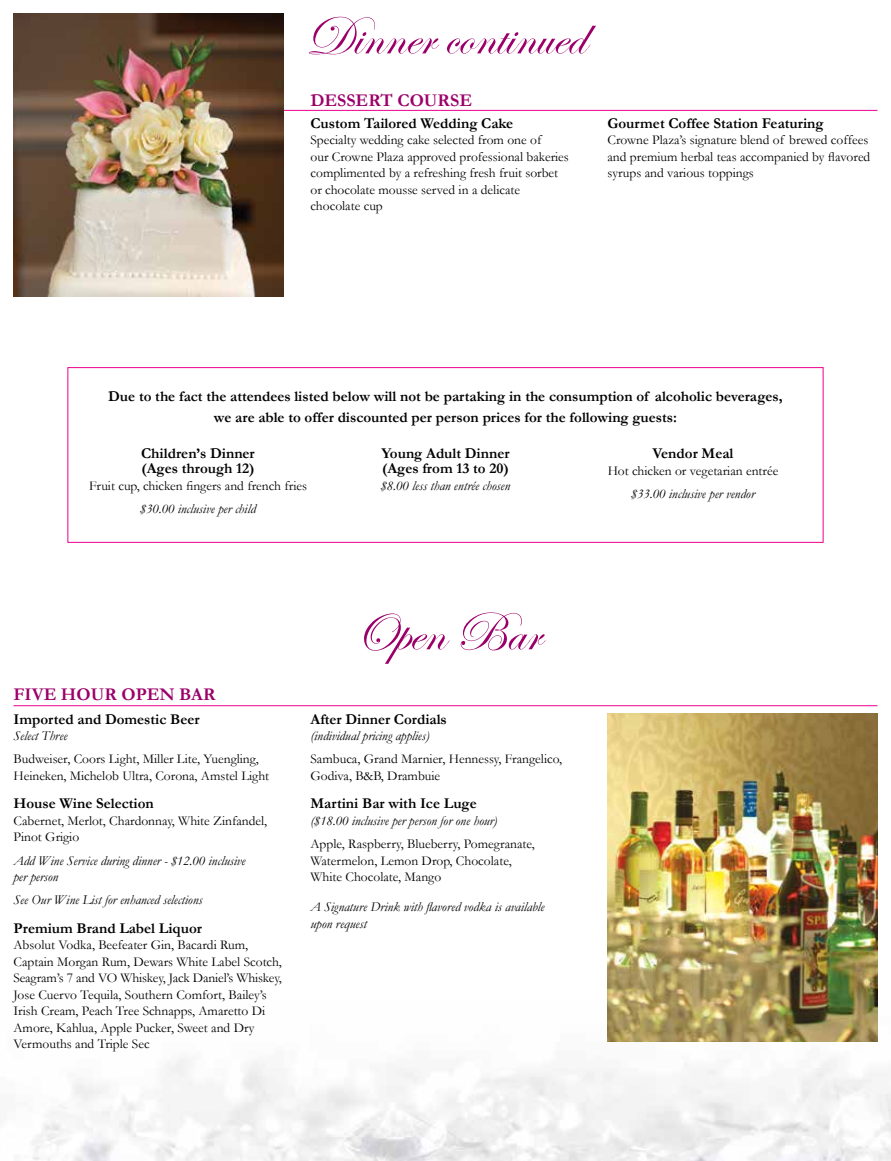
<style>
.page{position:relative;width:891px;height:1161px;background:#fff}
.page>*{position:absolute;margin:0;border:0;box-sizing:border-box;transform-origin:0 0}
.t1{font:55.5px "Edwardian Script ITC";color:#9b006a}
.t2{font:700 18px "Garamond";color:#9b006a}
.t3{font:700 15px/15px "Garamond";color:#000}
.t4{font:13.5px/16.5px "Garamond";color:#000}
.t5{font:italic 13.5px/16.5px "Garamond";color:#000}
</style>
<div class="page">
<img style="left:32px;top:999px;width:859px;height:162px">
<hr style="left:14px;top:110px;width:864px;height:1px;background:#ec008c">
<hr style="left:14px;top:705px;width:864px;height:1px;background:#ec008c">
<div style="left:68px;top:367px;width:756px;height:176px;border:1px solid #ec008c"></div>
<img style="left:608px;top:714px;width:270px;height:328px">
<img style="left:14px;top:14px;width:270px;height:283px">
<h1 class="t1" style="left:305px;top:6px;width:282px">Dinner continued</h1>
<h2 class="t2" style="left:310px;top:88px;width:163px">DESSERT COURSE</h2>
<p class="t3" style="left:310px;top:116px;width:204px">Custom Tailored Wedding Cake</p>
<p class="t4" style="left:310px;top:132px;width:260px">Specialty wedding cake selected from one of<br>our Crowne Plaza approved professional bakeries complimented by a refreshing fresh fruit sorbet or chocolate mousse served in a delicate chocolate cup</p>
<p class="t3" style="left:608px;top:116px;width:218px">Gourmet Coffee Station Featuring</p>
<p class="t4" style="left:608px;top:132px;width:264px">Crowne Plaza’s signature blend of brewed coffees and premium herbal teas accompanied by flavored syrups and various toppings</p>
<p class="t3" style="left:108px;top:387px;width:676px;line-height:20.2px;text-align:center">Due to the fact the attendees listed below will not be partaking in the consumption of alcoholic beverages, we are able to offer discounted per person prices for the following guests:</p>
<p class="t3" style="left:141px;top:446px;width:115px">Children’s Dinner (Ages through 12)</p>
<p class="t4" style="left:89px;top:477px;width:220px">Fruit cup, chicken fingers and french fries</p>
<p class="t5" style="left:140px;top:500px;width:117px">$30.00 inclusive per child</p>
<h2 class="t2" style="left:14px;top:682px;width:204px">FIVE HOUR OPEN BAR</h2>
<p class="t3" style="left:381px;top:446px;width:130px">Young Adult Dinner (Ages from 13 to 20)</p>
<p class="t5" style="left:381px;top:477px;width:131px">$8.00 less than entrée chosen</p>
<h1 class="t1" style="left:351px;top:602px;width:191px">Open Bar</h1>
<p class="t3" style="left:14px;top:711px;width:188px">Imported and Domestic Beer</p>
<p class="t5" style="left:14px;top:727px;width:55px">Select Three</p>
<p class="t4" style="left:14px;top:751px;width:257px">Budweiser, Coors Light, Miller Lite, Yuengling,<br>Heineken, Michelob Ultra, Corona, Amstel Light</p>
<p class="t3" style="left:14px;top:796px;width:142px">House Wine Selection</p>
<p class="t4" style="left:14px;top:812px;width:255px">Cabernet, Merlot, Chardonnay, White Zinfandel,<br>Pinot Grigio</p>
<p class="t5" style="left:14px;top:852px;width:234px">Add Wine Service during dinner - $12.00 inclusive per person</p>
<p class="t5" style="left:14px;top:892px;width:190px">See Our Wine List for enhanced selections</p>
<p class="t3" style="left:14px;top:921px;width:190px">Premium Brand Label Liquor</p>
<p class="t4" style="left:14px;top:937px;width:270px">Absolut Vodka, Beefeater Gin, Bacardi Rum, Captain Morgan Rum, Dewars White Label Scotch, Seagram’s 7 and VO Whiskey, Jack Daniel’s Whiskey, Jose Cuervo Tequila, Southern Comfort, Bailey’s Irish Cream, Peach Tree Schnapps, Amaretto Di Amore, Kahlua, Apple Pucker, Sweet and Dry Vermouths and Triple Sec</p>
<p class="t3" style="left:310px;top:711px;width:138px">After Dinner Cordials</p>
<p class="t5" style="left:310px;top:727px;width:120px">(individual pricing applies)</p>
<p class="t4" style="left:310px;top:751px;width:253px">Sambuca, Grand Marnier, Hennessy, Frangelico,<br>Godiva, B&amp;B, Drambuie</p>
<p class="t3" style="left:310px;top:796px;width:168px">Martini Bar with Ice Luge</p>
<p class="t5" style="left:310px;top:812px;width:188px">($18.00 inclusive per person for one hour)</p>
<p class="t4" style="left:310px;top:835px;width:226px">Apple, Raspberry, Blueberry, Pomegranate,<br>Watermelon, Lemon Drop, Chocolate,<br>White Chocolate, Mango</p>
<p class="t5" style="left:310px;top:898px;width:235px">A Signature Drink with flavored vodka is available upon request</p>
<p class="t3" style="left:653px;top:446px;width:82px">Vendor Meal</p>
<p class="t4" style="left:608px;top:462px;width:172px">Hot chicken or vegetarian entrée</p>
<p class="t5" style="left:631px;top:485px;width:125px">$33.00 inclusive per vendor</p>
</div>
